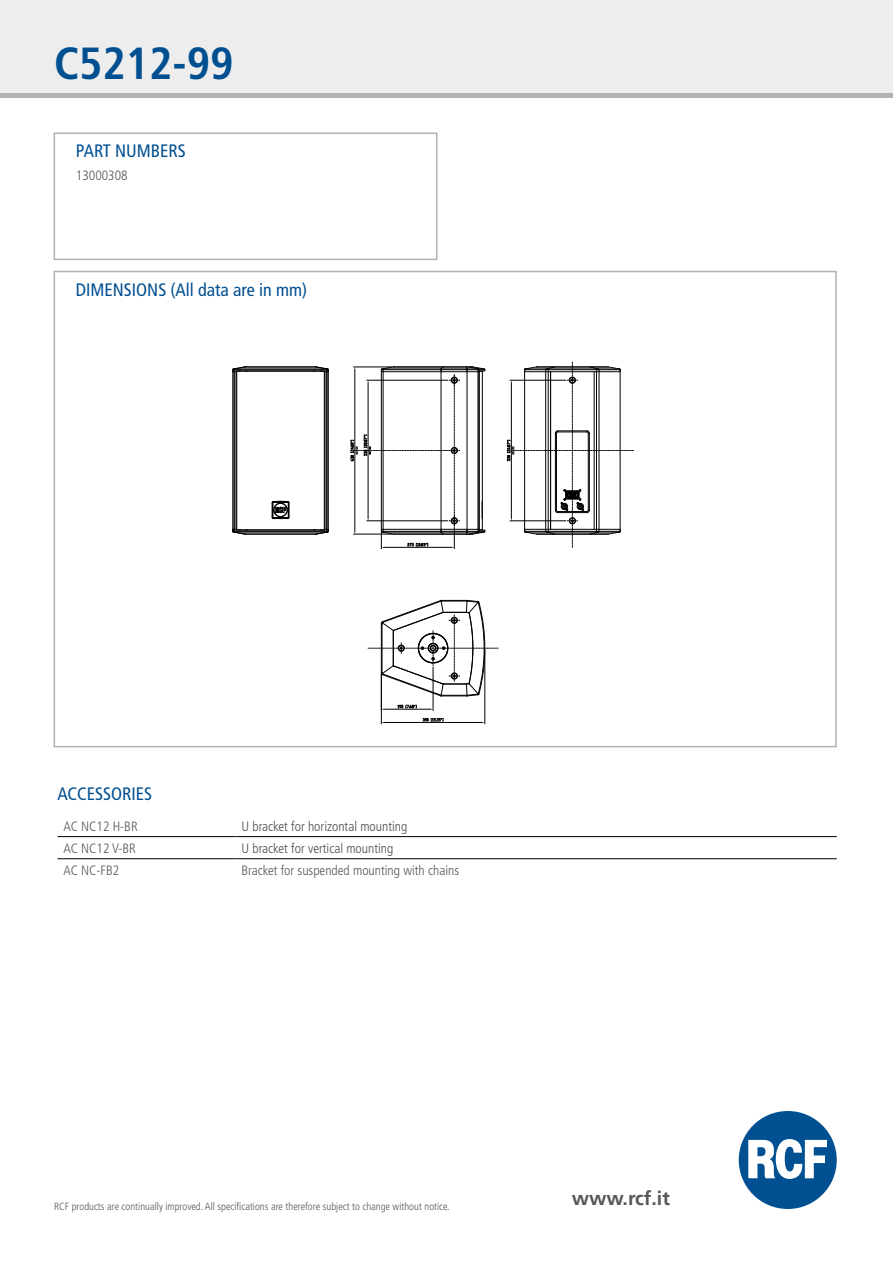
<style>
.page{position:relative;width:893px;height:1263px;background:#fff}
.page>*{position:absolute;margin:0;border:0;box-sizing:border-box;transform-origin:0 0}
.t1{font:700 condensed 45px "Frutiger LT Std";color:#004f91}
.t2{font:700 19.5px "Frutiger LT Std";color:#575756}
.t3{font:condensed 18px "Frutiger LT Std";color:#004f91}
.t4{font:300 condensed 13.5px "Frutiger LT Std";color:#575756}
.t5{font:300 condensed 13.5px "Frutiger LT Std";color:#4c4d50}
.t6{font:300 condensed 10.5px "Frutiger LT Std";color:#575756}
</style>
<div class="page">
<div style="left:54px;top:132px;width:383px;height:128px;border:2px solid #b3b2b2"></div>
<div style="left:0;top:0;width:893px;height:94px;background:#ededed"></div>
<hr style="left:0;top:94px;width:893px;height:4px;background:#b3b2b2">
<div style="left:739px;top:1111px;width:98px;height:98px;background:#005092;border-radius:50%"></div>
<svg style="left:748px;top:1139px;width:79px;height:40px"></svg>
<div style="left:54px;top:271px;width:783px;height:476px;border:2px solid #b3b2b2"></div>
<hr style="left:58px;top:836px;width:178px;height:1px;background:#000">
<hr style="left:236px;top:836px;width:601px;height:1px;background:#000">
<hr style="left:58px;top:858px;width:178px;height:1px;background:#000">
<hr style="left:236px;top:858px;width:601px;height:1px;background:#000">
<hr style="left:233px;top:370px;width:1px;height:161px;background:#000">
<hr style="left:234px;top:370px;width:1px;height:159px;background:#000">
<hr style="left:236px;top:371px;width:1px;height:159px;background:#000">
<hr style="left:324px;top:371px;width:1px;height:159px;background:#000">
<hr style="left:325px;top:372px;width:1px;height:158px;background:#000">
<hr style="left:326px;top:370px;width:1px;height:159px;background:#000">
<hr style="left:327px;top:370px;width:1px;height:159px;background:#000">
<hr style="left:328px;top:370px;width:1px;height:161px;background:#000">
<hr style="left:236px;top:371px;width:89px;height:1px;background:#000">
<hr style="left:235px;top:369px;width:91px;height:1px;background:#000">
<hr style="left:245px;top:367px;width:71px;height:1px;background:#000">
<svg style="left:233px;top:367px;width:15px;height:5px"></svg>
<svg style="left:314px;top:367px;width:15px;height:5px"></svg>
<svg style="left:233px;top:529px;width:96px;height:6px"></svg>
<svg style="left:272px;top:501px;width:18px;height:18px"></svg>
<svg style="left:350px;top:367px;width:136px;height:182px"></svg>
<svg style="left:507px;top:362px;width:126px;height:185px"></svg>
<svg style="left:368px;top:600px;width:130px;height:97px"></svg>
<hr style="left:433px;top:667px;width:1px;height:43px;background:#000">
<hr style="left:384px;top:709px;width:46px;height:1px;background:#000">
<svg style="left:398px;top:704px;width:19px;height:5px"></svg>
<hr style="left:381px;top:674px;width:1px;height:50px;background:#000">
<hr style="left:485px;top:649px;width:1px;height:75px;background:#000">
<hr style="left:384px;top:722px;width:98px;height:1px;background:#000">
<svg style="left:423px;top:718px;width:20px;height:4px"></svg>
<h1 class="t1" style="left:54px;top:37px;width:181px">C5212-99</h1>
<h3 class="t3" style="left:76px;top:140px;width:111px">PART NUMBERS</h3>
<p class="t4" style="left:76px;top:167px;width:53px">13000308</p>
<h3 class="t3" style="left:76px;top:280px;width:233px">DIMENSIONS (All data are in mm)</h3>
<h3 class="t3" style="left:58px;top:783px;width:96px">ACCESSORIES</h3>
<p class="t4" style="left:64px;top:818px;width:76px">AC NC12 H-BR</p>
<p class="t5" style="left:242px;top:818px;width:167px">U bracket for horizontal mounting</p>
<p class="t4" style="left:64px;top:840px;width:74px">AC NC12 V-BR</p>
<p class="t5" style="left:242px;top:840px;width:153px">U bracket for vertical mounting</p>
<p class="t4" style="left:64px;top:862px;width:57px">AC NC-FB2</p>
<p class="t4" style="left:242px;top:862px;width:219px">Bracket for suspended mounting with chains</p>
<p class="t6" style="left:54px;top:1200px;width:397px">RCF products are continually improved. All specifications are therefore subject to change without notice.</p>
<h2 class="t2" style="left:572px;top:1187px;width:100px">www.rcf.it</h2>
</div>
